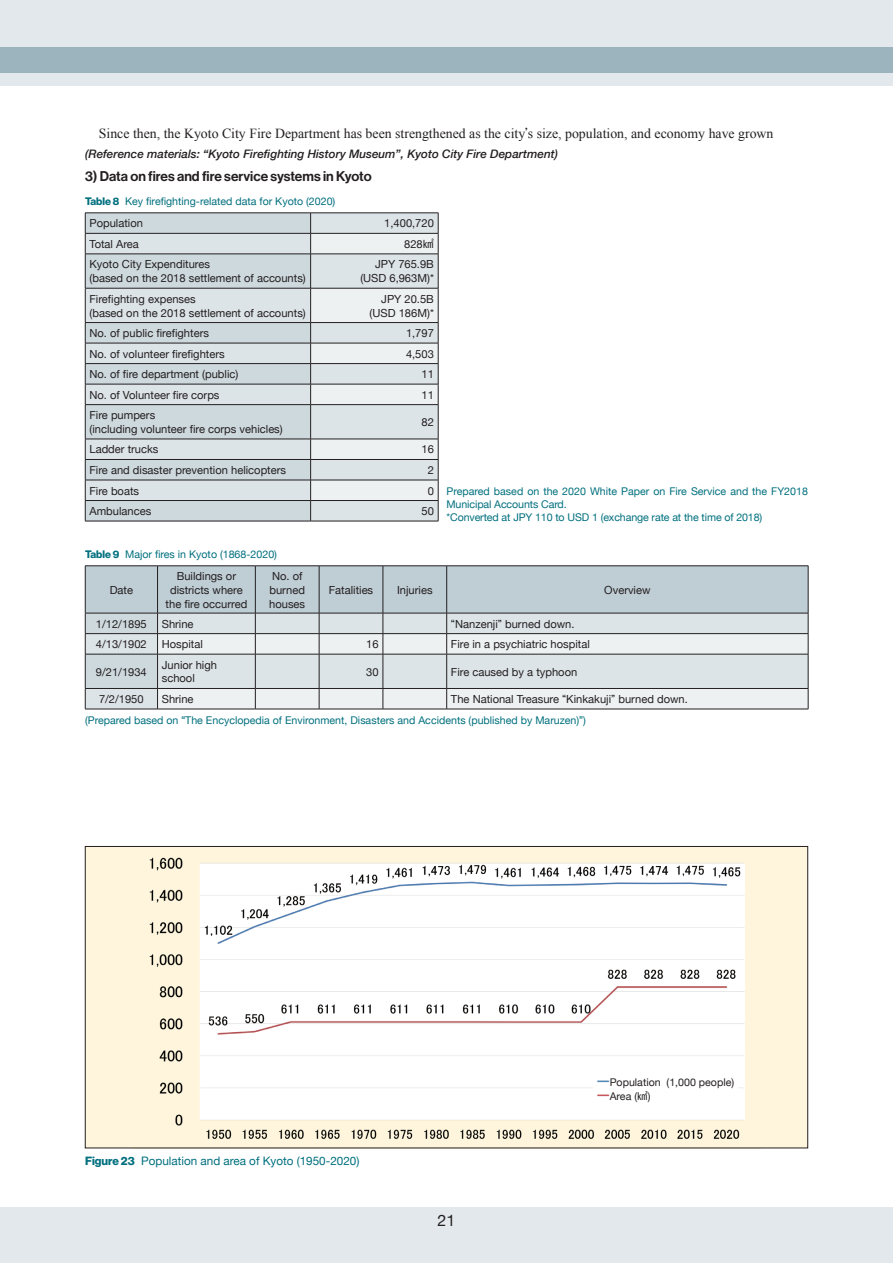
<style>
.page{position:relative;width:893px;height:1263px;background:#fff}
.page>*{position:absolute;margin:0;border:0;box-sizing:border-box;transform-origin:0 0}
.t1{font:15.9px "Helvetica Neue";color:#231f20}
.t2{font:13.8px "Times New Roman";color:#231f20}
.t3{font:13.8px "N Haas Grotesk DS Pro 65 Md";color:#231f20}
.t4{font:italic 500 11.7px "Helvetica Neue";color:#231f20}
.t5{font:11.7px "Helvetica Neue";color:#01707e}
.t6{font:11.1px/13.8px "Helvetica Neue";color:#231f20}
.t7{font:10.65px/12.8px "Helvetica Neue";color:#01707e}
.t8{font:10.65px/13.8px "Helvetica Neue";color:#231f20}
.s1{font-family:"Ryumin Pr 6 N";font-weight:500}
.s2{font-family:"N Haas Grotesk DS Pro 75 Bd"}
.s3{font-family:"Gothic BBB Pr 6 N";font-weight:500}
.s4{font-family:"Futo Go B101 Pr 6 N";font-weight:700}
.s5{font-family:"Futo Go B101 Pr 6 N";font-weight:700;font-size:17.55px;color:#5287b7}
.s6{font-family:"Futo Go B101 Pr 6 N";font-weight:700;font-size:17.55px;color:#c9575d}
</style>
<div class="page">
<div style="left:0;top:1208px;width:893px;height:55px;background:#e2e8eb"></div>
<div style="left:0;top:0;width:893px;height:85px;background:#e2e8eb"></div>
<div style="left:0;top:47px;width:893px;height:25px;background:#9bb4bd"></div>
<hr style="left:85px;top:565px;width:73px;height:1px;background:#231f20">
<hr style="left:158px;top:565px;width:97px;height:1px;background:#231f20">
<hr style="left:255px;top:565px;width:64px;height:1px;background:#231f20">
<hr style="left:319px;top:565px;width:64px;height:1px;background:#231f20">
<hr style="left:383px;top:565px;width:64px;height:1px;background:#231f20">
<hr style="left:447px;top:565px;width:361px;height:1px;background:#231f20">
<svg style="left:85px;top:566px;width:724px;height:143px;background:#ced7db"></svg>
<hr style="left:85px;top:709px;width:73px;height:1px;background:#231f20">
<hr style="left:158px;top:709px;width:97px;height:1px;background:#231f20">
<hr style="left:255px;top:709px;width:64px;height:1px;background:#231f20">
<hr style="left:319px;top:709px;width:64px;height:1px;background:#231f20">
<hr style="left:383px;top:709px;width:64px;height:1px;background:#231f20">
<hr style="left:447px;top:709px;width:361px;height:1px;background:#231f20">
<svg style="left:86px;top:214px;width:224px;height:307px;background:#d2dbdf"></svg>
<hr style="left:85px;top:233px;width:226px;height:1px;background:#231f20">
<hr style="left:85px;top:254px;width:226px;height:1px;background:#231f20">
<hr style="left:85px;top:288px;width:226px;height:1px;background:#231f20">
<hr style="left:85px;top:322px;width:226px;height:1px;background:#231f20">
<hr style="left:85px;top:343px;width:226px;height:1px;background:#231f20">
<hr style="left:85px;top:363px;width:226px;height:1px;background:#231f20">
<hr style="left:85px;top:384px;width:226px;height:1px;background:#231f20">
<hr style="left:85px;top:404px;width:226px;height:1px;background:#231f20">
<hr style="left:85px;top:439px;width:226px;height:1px;background:#231f20">
<hr style="left:85px;top:459px;width:226px;height:1px;background:#231f20">
<hr style="left:85px;top:480px;width:226px;height:1px;background:#231f20">
<hr style="left:85px;top:500px;width:226px;height:1px;background:#231f20">
<hr style="left:85px;top:213px;width:226px;height:1px;background:#231f20">
<svg style="left:85px;top:213px;width:1px;height:41px"></svg>
<hr style="left:85px;top:254px;width:1px;height:34px;background:#231f20">
<hr style="left:85px;top:288px;width:1px;height:34px;background:#231f20">
<svg style="left:85px;top:323px;width:1px;height:81px"></svg>
<hr style="left:85px;top:405px;width:1px;height:34px;background:#231f20">
<svg style="left:85px;top:439px;width:1px;height:82px"></svg>
<svg style="left:310px;top:213px;width:129px;height:308px;background:#d8dddf"></svg>
<hr style="left:85px;top:521px;width:226px;height:1px;background:#231f20">
<hr style="left:311px;top:521px;width:127px;height:1px;background:#231f20">
<div style="left:85px;top:846px;width:723px;height:302px;background:#fef5dc"></div>
<img style="left:149px;top:857px;width:596px;height:282px">
<div style="left:593px;top:1067px;width:145px;height:43px;background:#fff"></div>
<p class="t2" style="left:99px;top:124px;width:676px">Since then, the Kyoto City Fire Department has been strengthened as the city<span class="s1">ʼ</span>s size, population, and economy have grown</p>
<p class="t4" style="left:85px;top:144px;width:475px">(Reference materials: “Kyoto Firefighting History Museum”, Kyoto City Fire Department)</p>
<p class="t3" style="left:85px;top:168px;width:288px">3) Data on fires and fire service systems in Kyoto</p>
<p class="t7" style="left:85px;top:195px;width:252px"><span class="s2">Table 8</span> Key firefighting-related data for Kyoto (2020)</p>
<p class="t6" style="left:90px;top:217px;width:55px">Population</p>
<p class="t6" style="left:384px;top:217px;width:51px">1,400,720</p>
<p class="t6" style="left:90px;top:238px;width:51px">Total Area</p>
<p class="t6" style="left:404px;top:238px;width:31px">828<span class="s3">㎢</span></p>
<p class="t6" style="left:90px;top:258px;width:218px">Kyoto City Expenditures<br>(based on the 2018 settlement of accounts)</p>
<p class="t6" style="left:360px;top:258px;width:75px;text-align:right">JPY 765.9B (USD 6,963M)*</p>
<p class="t6" style="left:90px;top:292px;width:218px">Firefighting expenses<br>(based on the 2018 settlement of accounts)</p>
<p class="t6" style="left:370px;top:292px;width:66px;text-align:right">JPY 20.5B (USD 186M)*</p>
<p class="t6" style="left:90px;top:327px;width:121px">No. of public firefighters</p>
<p class="t6" style="left:406px;top:327px;width:29px">1,797</p>
<p class="t6" style="left:90px;top:347px;width:137px">No. of volunteer firefighters</p>
<p class="t6" style="left:406px;top:347px;width:29px">4,503</p>
<p class="t6" style="left:90px;top:368px;width:150px">No. of fire department (public)</p>
<p class="t6" style="left:421px;top:368px;width:14px">11</p>
<p class="t6" style="left:90px;top:388px;width:132px">No. of Volunteer fire corps</p>
<p class="t6" style="left:421px;top:388px;width:14px">11</p>
<p class="t6" style="left:90px;top:409px;width:195px">Fire pumpers<br>(including volunteer fire corps vehicles)</p>
<p class="t6" style="left:421px;top:416px;width:14px">82</p>
<p class="t6" style="left:90px;top:443px;width:71px">Ladder trucks</p>
<p class="t6" style="left:421px;top:443px;width:14px">16</p>
<p class="t6" style="left:90px;top:464px;width:198px">Fire and disaster prevention helicopters</p>
<p class="t6" style="left:428px;top:464px;width:8px">2</p>
<p class="t6" style="left:90px;top:484px;width:51px">Fire boats</p>
<p class="t6" style="left:428px;top:484px;width:8px">0</p>
<p class="t6" style="left:90px;top:505px;width:63px">Ambulances</p>
<p class="t6" style="left:421px;top:505px;width:14px">50</p>
<p class="t7" style="left:85px;top:548px;width:193px"><span class="s2">Table 9</span> Major fires in Kyoto (1868-2020)</p>
<p class="t7" style="left:446px;top:486px;width:363px">Prepared based on the 2020 White Paper on Fire Service and the FY2018<br>Municipal Accounts Card.<br>*Converted at JPY 110 to USD 1 (exchange rate at the time of 2018)</p>
<p class="t6" style="left:110px;top:583px;width:25px">Date</p>
<p class="t6" style="left:166px;top:570px;width:83px;text-align:center">Buildings or districts where the fire occurred</p>
<p class="t6" style="left:269px;top:570px;width:37px">No. of burned houses</p>
<p class="t6" style="left:329px;top:583px;width:46px">Fatalities</p>
<p class="t6" style="left:397px;top:583px;width:37px">Injuries</p>
<p class="t6" style="left:604px;top:583px;width:48px">Overview</p>
<p class="t6" style="left:96px;top:617px;width:52px">1/12/1895</p>
<p class="t6" style="left:162px;top:617px;width:33px">Shrine</p>
<p class="t6" style="left:451px;top:617px;width:125px"><span class="s3">“</span>Nanzenji<span class="s3">”</span> burned down.</p>
<p class="t6" style="left:96px;top:638px;width:52px">4/13/1902</p>
<p class="t6" style="left:162px;top:638px;width:43px">Hospital</p>
<p class="t6" style="left:366px;top:638px;width:14px">16</p>
<p class="t6" style="left:451px;top:638px;width:140px">Fire in a psychiatric hospital</p>
<p class="t6" style="left:96px;top:665px;width:52px">9/21/1934</p>
<p class="t6" style="left:162px;top:658px;width:57px">Junior high school</p>
<p class="t6" style="left:366px;top:665px;width:14px">30</p>
<p class="t6" style="left:451px;top:665px;width:128px">Fire caused by a typhoon</p>
<p class="t6" style="left:99px;top:693px;width:46px">7/2/1950</p>
<p class="t6" style="left:162px;top:693px;width:33px">Shrine</p>
<p class="t6" style="left:451px;top:693px;width:238px">The National Treasure <span class="s3">“</span>Kinkakuji<span class="s3">”</span> burned down.</p>
<p class="t7" style="left:85px;top:714px;width:502px">(Prepared based on <span class="s4">“</span>The Encyclopedia of Environment, Disasters and Accidents (published by Maruzen)<span class="s4">”</span>)</p>
<p class="t5" style="left:85px;top:1152px;width:276px"><span class="s2">Figure 23</span> Population and area of Kyoto (1950-2020)</p>
<h1 class="t1" style="left:438px;top:1209px;width:19px">21</h1>
<p class="t8" style="left:597px;top:1076px;width:138px"><span class="s5">―</span>Population (1,000 people) <span class="s6">―</span>Area (<span class="s3">㎢</span>)</p>
</div>
